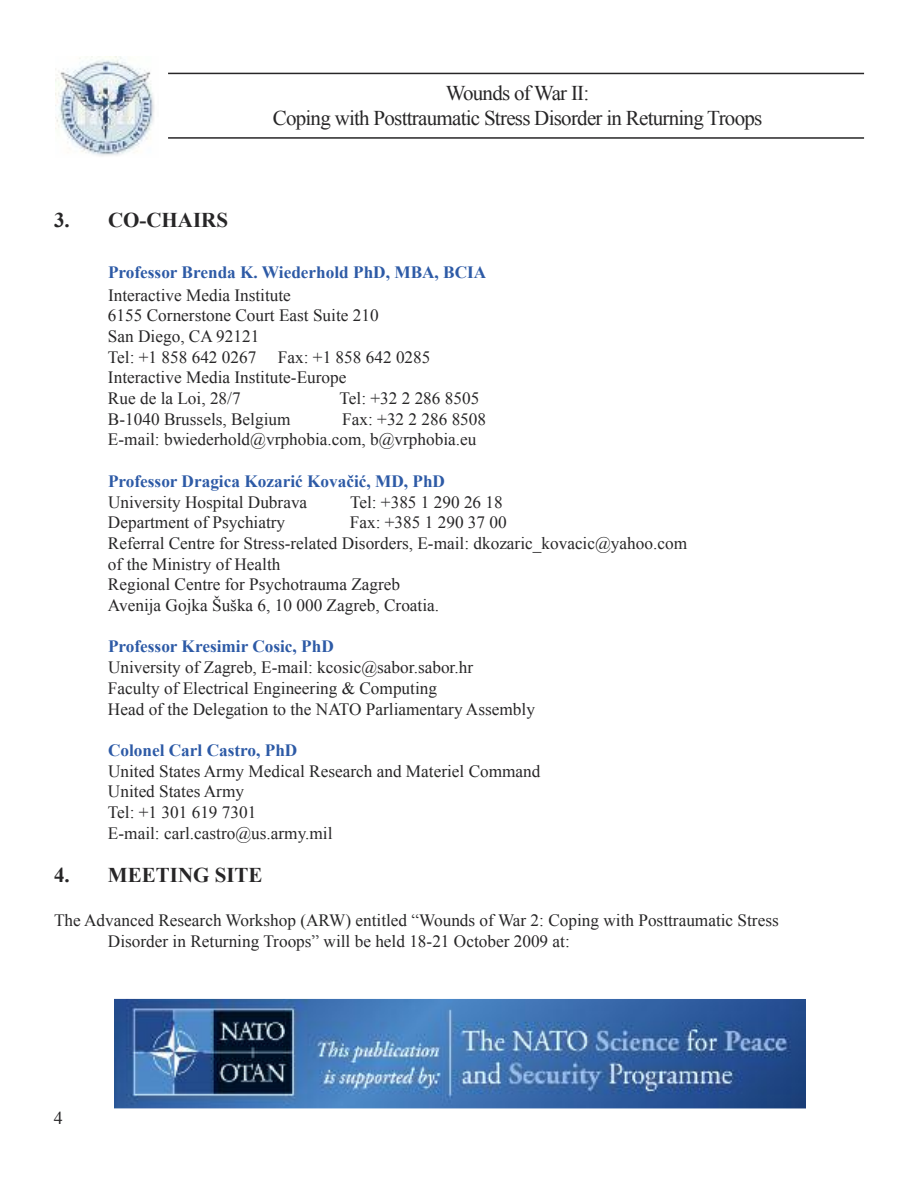
<style>
.page{position:relative;width:918px;height:1188px;background:#fff}
.page>*{position:absolute;margin:0;border:0;box-sizing:border-box;transform-origin:0 0}
.t1{font:21px/25.2px "Times New Roman";letter-spacing:-.035em;color:#272627;text-align:center}
.t2{font:700 21px "Times New Roman";color:#272627}
.t3{font:18px "Times New Roman";color:#272627}
.t4{font:17.25px/20.7px "Times New Roman";color:#272627}
.t5{font:700 17.25px "Times New Roman";color:#2d5aa6}
</style>
<div class="page">
<img style="left:55px;top:57px;width:99px;height:99px">
<img style="left:114px;top:999px;width:691px;height:109px">
<hr style="left:168px;top:73px;width:696px;height:1px;background:#272627">
<hr style="left:168px;top:137px;width:696px;height:2px;background:#272627">
<p class="t1" style="left:273px;top:80px;width:491px">Wounds of War II:<br>Coping with Posttraumatic Stress Disorder in Returning Troops</p>
<p class="t2" style="left:54px;top:209px;width:176px">3. CO-CHAIRS</p>
<p class="t5" style="left:108px;top:262px;width:380px">Professor Brenda K. Wiederhold PhD, MBA, BCIA</p>
<p class="t4" style="left:108px;top:284px;width:272px">Interactive Media Institute<br>6155 Cornerstone Court East Suite 210<br>San Diego, CA 92121<br>Tel: +1 858 642 0267</p>
<p class="t4" style="left:108px;top:346px;width:324px;text-indent:170px">Fax: +1 858 642 0285<br>Interactive Media Institute-Europe<br>Rue de la Loi, 28/7</p>
<p class="t4" style="left:340px;top:388px;width:141px">Tel: +32 2 286 8505</p>
<p class="t4" style="left:108px;top:409px;width:184px">B-1040 Brussels, Belgium</p>
<p class="t4" style="left:108px;top:409px;width:380px;text-indent:234px">Fax: +32 2 286 8508<br>E-mail: bwiederhold@vrphobia.com, b@vrphobia.eu</p>
<p class="t5" style="left:108px;top:471px;width:339px">Professor Dragica Kozarić Kovačić, MD, PhD</p>
<p class="t4" style="left:108px;top:491px;width:201px">University Hospital Dubrava</p>
<p class="t4" style="left:350px;top:491px;width:154px">Tel: +385 1 290 26 18</p>
<p class="t4" style="left:108px;top:512px;width:179px">Department of Psychiatry</p>
<p class="t4" style="left:108px;top:512px;width:581px;text-indent:242px">Fax: +385 1 290 37 00<br>Referral Centre for Stress-related Disorders, E-mail: dkozaric_kovacic@yahoo.com of the Ministry of Health<br>Regional Centre for Psychotrauma Zagreb<br>Avenija Gojka Šuška 6, 10 000 Zagreb, Croatia.</p>
<p class="t5" style="left:108px;top:637px;width:227px">Professor Kresimir Cosic, PhD</p>
<p class="t4" style="left:108px;top:657px;width:428px">University of Zagreb, E-mail: kcosic@sabor.sabor.hr<br>Faculty of Electrical Engineering &amp; Computing<br>Head of the Delegation to the NATO Parliamentary Assembly</p>
<p class="t5" style="left:108px;top:741px;width:191px">Colonel Carl Castro, PhD</p>
<p class="t4" style="left:108px;top:760px;width:434px">United States Army Medical Research and Materiel Command<br>United States Army<br>Tel: +1 301 619 7301<br>E-mail: carl.castro@us.army.mil</p>
<p class="t2" style="left:54px;top:864px;width:210px">4. MEETING SITE</p>
<p class="t4" style="left:108px;top:910px;width:672px;text-indent:-54px">The Advanced Research Workshop (ARW) entitled “Wounds of War 2: Coping with Posttraumatic Stress<br>Disorder in Returning Troops” will be held 18-21 October 2009 at:</p>
<p class="t3" style="left:54px;top:1108px;width:10px">4</p>
</div>
